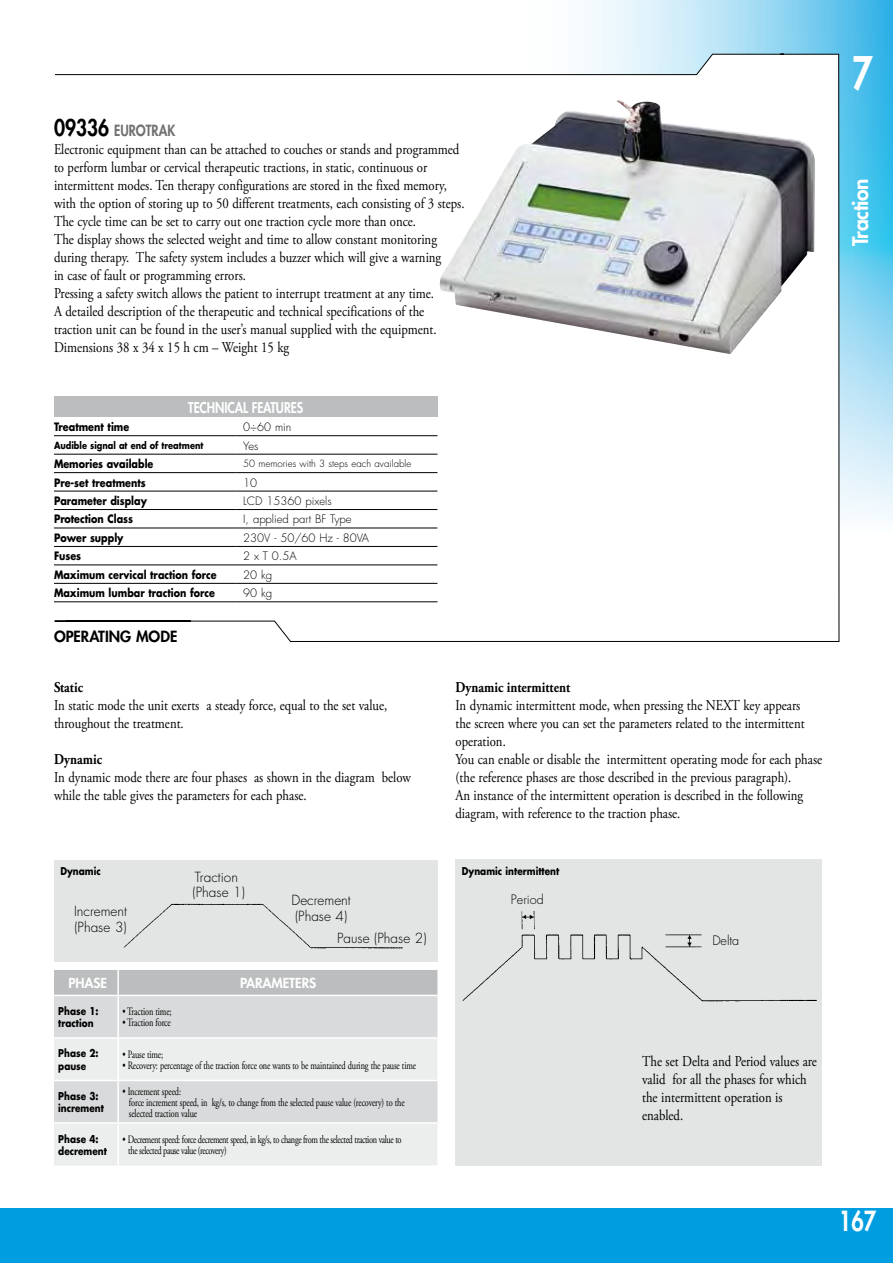
<style>
.page{position:relative;width:893px;height:1263px;background:#fff}
.page>*{position:absolute;margin:0;border:0;box-sizing:border-box;transform-origin:0 0}
.t1{font:800 45px "Futura";color:#fff;scale:.8 1}
.t2{font:800 27px "Futura";color:#fff;scale:.8 1}
.t3{font:800 21px "Futura";letter-spacing:-.015em;color:#fff}
.t4{font:15px/18px "Adobe Garamond Pro";color:#000;scale:.85 1}
.t5{font:700 15px "Adobe Garamond Pro";color:#000;scale:.85 1}
.t6{font:800 15px "Futura";letter-spacing:.175em;color:#707172;scale:.85 1}
.t7{font:800 15px "Futura";color:#000}
.t8{font:800 14.55px "Futura";letter-spacing:-.01em;color:#fff;scale:.85 1}
.t9{font:300 13.65px/15.6px "Futura Std";color:#000}
.t10{font:800 13.5px "Futura";letter-spacing:-.01em;color:#fff}
.t11{font:300 12.6px "Futura Std";color:#000}
.t12{font:11.25px/11.2px "Adobe Garamond Pro";letter-spacing:-.015em;color:#000;scale:.74 1}
.t13{font:700 11.25px "Futura Std";color:#000;scale:.85 1}
.t14{font:11.25px/11.2px "Adobe Garamond Pro";letter-spacing:-.04em;color:#000;scale:.74 1}
.t15{font:300 11.25px "Futura Std";color:#000}
.t16{font:700 10.5px/12.8px "Futura Std";color:#000;scale:.85 1}
.t17{font:300 9.6px "Futura Std";color:#000}
.t18{font:700 9.6px "Futura Std";color:#000;scale:.85 1}
.s1{font-size:22.5px;color:#000}
</style>
<div class="page">
<div style="left:0;top:1209px;width:893px;height:54px;background:#009ee0"></div>
<svg style="left:585px;top:0;width:308px;height:533px;background:#91d6f0"></svg>
<svg style="left:54px;top:54px;width:785px;height:588px"></svg>
<div style="left:455px;top:860px;width:367px;height:306px;background:#e3e4e4"></div>
<img style="left:440px;top:100px;width:375px;height:254px">
<div style="left:54px;top:397px;width:383px;height:20px;background:#bbbdbe"></div>
<svg style="left:236px;top:417px;width:2px;height:184px"></svg>
<hr style="left:54px;top:435px;width:183px;height:1px;background:#000">
<hr style="left:237px;top:435px;width:200px;height:1px;background:#000">
<hr style="left:54px;top:454px;width:183px;height:1px;background:#000">
<hr style="left:237px;top:454px;width:200px;height:1px;background:#000">
<hr style="left:54px;top:472px;width:183px;height:1px;background:#000">
<hr style="left:237px;top:472px;width:200px;height:1px;background:#000">
<hr style="left:54px;top:491px;width:183px;height:1px;background:#000">
<hr style="left:237px;top:491px;width:200px;height:1px;background:#000">
<hr style="left:54px;top:509px;width:183px;height:1px;background:#000">
<hr style="left:237px;top:509px;width:200px;height:1px;background:#000">
<hr style="left:54px;top:528px;width:183px;height:1px;background:#000">
<hr style="left:237px;top:528px;width:200px;height:1px;background:#000">
<hr style="left:54px;top:546px;width:183px;height:1px;background:#000">
<hr style="left:237px;top:546px;width:200px;height:1px;background:#000">
<hr style="left:54px;top:565px;width:183px;height:1px;background:#000">
<hr style="left:237px;top:565px;width:200px;height:1px;background:#000">
<hr style="left:54px;top:583px;width:183px;height:1px;background:#000">
<hr style="left:237px;top:583px;width:200px;height:1px;background:#000">
<hr style="left:54px;top:601px;width:183px;height:1px;background:#000">
<hr style="left:237px;top:601px;width:200px;height:1px;background:#000">
<div style="left:54px;top:970px;width:383px;height:25px;background:#bbbdbe"></div>
<div style="left:54px;top:996px;width:383px;height:41px;background:#d9dadb"></div>
<svg style="left:54px;top:1039px;width:383px;height:126px;background:#e5e6e7"></svg>
<hr style="left:117px;top:970px;width:2px;height:25px;background:#fff">
<hr style="left:117px;top:996px;width:2px;height:41px;background:#fff">
<hr style="left:117px;top:1039px;width:2px;height:41px;background:#fff">
<hr style="left:117px;top:1081px;width:2px;height:41px;background:#fff">
<hr style="left:117px;top:1124px;width:2px;height:41px;background:#fff">
<hr style="left:54px;top:1080px;width:64px;height:1px;background:#fff">
<hr style="left:118px;top:1080px;width:319px;height:1px;background:#fff">
<hr style="left:54px;top:1122px;width:64px;height:2px;background:#fff">
<hr style="left:118px;top:1122px;width:319px;height:2px;background:#fff">
<div style="left:54px;top:860px;width:383px;height:101px;background:#e3e4e4"></div>
<img style="left:123px;top:903px;width:280px;height:46px">
<img style="left:462px;top:911px;width:355px;height:91px">
<p class="t6" style="left:54px;top:120px;width:143px"><span class="s1">09336</span> EUROTRAK</p>
<p class="t4" style="left:54px;top:140px;width:485px">Electronic equipment than can be attached to couches or stands and programmed to perform lumbar or cervical therapeutic tractions, in static, continuous or intermittent modes. Ten therapy configurations are stored in the fixed memory, with the option of storing up to 50 different treatments, each consisting of 3 steps.<br>The cycle time can be set to carry out one traction cycle more than once.<br>The display shows the selected weight and time to allow constant monitoring during therapy. The safety system includes a buzzer which will give a warning<br>in case of fault or programming errors.<br>Pressing a safety switch allows the patient to interrupt treatment at any time.<br>A detailed description of the therapeutic and technical specifications of the traction unit can be found in the user’s manual supplied with the equipment.<br>Dimensions 38 x 34 x 15 h cm – Weight 15 kg</p>
<p class="t8" style="left:188px;top:398px;width:107px">TECHNICAL FEATURE</p>
<p class="t8" style="left:297px;top:398px;width:9px">S</p>
<p class="t13" style="left:54px;top:419px;width:90px">Treatment time</p>
<p class="t15" style="left:243px;top:420px;width:50px">0÷60 min</p>
<p class="t18" style="left:54px;top:439px;width:177px">Audible signal at end of treatment</p>
<p class="t15" style="left:243px;top:439px;width:17px">Yes</p>
<p class="t13" style="left:54px;top:456px;width:119px">Memories available</p>
<p class="t17" style="left:243px;top:458px;width:170px">50 memories with 3 steps each available</p>
<p class="t13" style="left:54px;top:475px;width:110px">Pre-set treatments</p>
<p class="t15" style="left:243px;top:476px;width:15px">10</p>
<p class="t13" style="left:54px;top:493px;width:111px">Parameter display</p>
<p class="t15" style="left:243px;top:494px;width:90px">LCD 15360 pixels</p>
<p class="t13" style="left:54px;top:512px;width:95px">Protection Class</p>
<p class="t15" style="left:243px;top:512px;width:110px">I, applied part BF Type</p>
<p class="t13" style="left:54px;top:530px;width:83px">Power supply</p>
<p class="t15" style="left:243px;top:531px;width:127px">230V - 50/60 Hz - 80VA</p>
<p class="t13" style="left:54px;top:549px;width:34px">Fuses</p>
<p class="t15" style="left:243px;top:549px;width:55px">2 x T 0.5A</p>
<p class="t13" style="left:54px;top:567px;width:193px">Maximum cervical traction force</p>
<p class="t15" style="left:243px;top:568px;width:31px">20 kg</p>
<p class="t13" style="left:54px;top:585px;width:191px">Maximum lumbar traction force</p>
<p class="t15" style="left:243px;top:586px;width:31px">90 kg</p>
<p class="t7" style="left:54px;top:627px;width:123px">OPERATING MODE</p>
<p class="t5" style="left:54px;top:678px;width:36px">Static</p>
<p class="t4" style="left:54px;top:696px;width:394px">In static mode the unit exerts a steady force, equal to the set value, throughout the treatment.</p>
<p class="t5" style="left:54px;top:750px;width:58px">Dynamic</p>
<p class="t4" style="left:54px;top:768px;width:421px">In dynamic mode there are four phases as shown in the diagram below while the table gives the parameters for each phase.</p>
<p class="t5" style="left:455px;top:678px;width:136px">Dynamic intermittent</p>
<p class="t4" style="left:455px;top:696px;width:433px">In dynamic intermittent mode, when pressing the NEXT key appears<br>the screen where you can set the parameters related to the intermittent operation.<br>You can enable or disable the intermittent operating mode for each phase (the reference phases are those described in the previous paragraph).<br>An instance of the intermittent operation is described in the following diagram, with reference to the traction phase.</p>
<p class="t16" style="left:60px;top:864px;width:49px">Dynamic</p>
<p class="t16" style="left:462px;top:864px;width:116px">Dynamic intermittent</p>
<p class="t9" style="left:193px;top:869px;width:54px">Traction (Phase 1)</p>
<p class="t11" style="left:511px;top:892px;width:34px">Period</p>
<p class="t9" style="left:291px;top:893px;width:61px">Decrement (Phase 4)</p>
<p class="t9" style="left:337px;top:930px;width:91px">Pause (Phase 2)</p>
<p class="t9" style="left:74px;top:904px;width:55px">Increment (Phase 3)</p>
<p class="t10" style="left:69px;top:974px;width:39px">PHASE</p>
<p class="t10" style="left:240px;top:974px;width:78px">PARAMETER S</p>
<p class="t16" style="left:58px;top:1004px;width:49px">Phase 1: traction</p>
<p class="t12" style="left:122px;top:1006px;width:68px">• Traction time;</p>
<p class="t12" style="left:122px;top:1017px;width:67px">• Traction force</p>
<p class="t16" style="left:58px;top:1047px;width:49px">Phase 2: pause</p>
<p class="t12" style="left:122px;top:1049px;width:57px">• Pause time;</p>
<p class="t12" style="left:122px;top:1060px;width:398px">• Recovery: percentage of the traction force one wants to be maintained during the pause time</p>
<p class="t16" style="left:58px;top:1089px;width:55px">Phase 3: increment</p>
<p class="t12" style="left:129px;top:1086px;width:374px;text-indent:-6px">• Increment speed:<br>force increment speed, in kg/s, to change from the selected pause value (recovery) to the selected traction value</p>
<p class="t16" style="left:58px;top:1132px;width:59px">Phase 4: decrement</p>
<p class="t14" style="left:128px;top:1134px;width:371px;text-indent:-6px">• Decrement speed: force decrement speed, in kg/s, to change from the selected traction value to the selected pause value (recovery)</p>
<p class="t11" style="left:712px;top:933px;width:28px">Delta</p>
<p class="t4" style="left:642px;top:1052px;width:207px">The set Delta and Period values are valid for all the phases for which the intermittent operation is enabled.</p>
<h1 class="t1" style="left:852px;top:43px;width:28px">7</h1>
<h3 class="t3" style="left:846px;top:246px;width:69px;rotate:-90deg">TRACTION</h3>
<h2 class="t2" style="left:839px;top:1202px;width:48px">167</h2>
</div>
